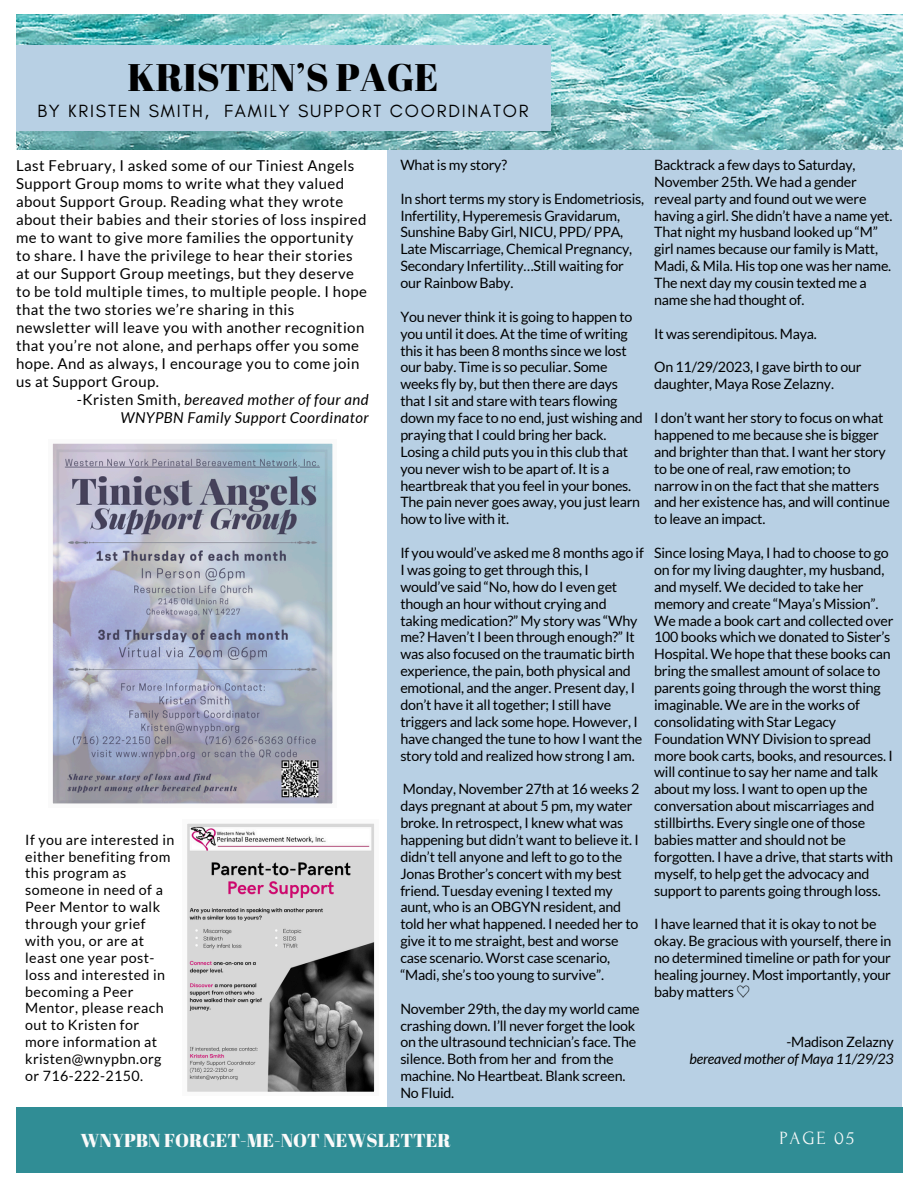
<style>
.page{position:relative;width:918px;height:1188px;background:#fff}
.page>*{position:absolute;margin:0;border:0;box-sizing:border-box;transform-origin:0 0}
.t1{font:38.4px "Abril Fatface";color:#000}
.t2{font:18.75px "Abril Fatface";color:#fafafa}
.t3{font:18.6px "Forum";letter-spacing:.1em;color:#fafafa}
.t4{font:18px "Glacial Indifference";letter-spacing:.1em;color:#000}
.t5{font:15px/18px "Lato";letter-spacing:.03em;color:#000}
.t6{font:italic 15px/18px "Lato";letter-spacing:.03em;color:#000;text-align:right}
.t7{font:14.25px/16.8px "Lato";letter-spacing:-.015em;color:#000}
.t8{font:14.25px/16.8px "Lato";letter-spacing:.03em;color:#000}
.t9{font:italic 14.25px "Lato";letter-spacing:-.015em;color:#000}
.s1{font-style:normal}
.s2{font-family:"Noto Sans CJ Ksc"}
</style>
<div class="page">
<div style="left:388px;top:139px;width:514px;height:968px;background:#b8d0e4"></div>
<img style="left:16px;top:15px;width:887px;height:135px">
<div style="left:16px;top:45px;width:534px;height:86px;background:#b8d0e4"></div>
<div style="left:16px;top:1107px;width:887px;height:66px;background:#308d95"></div>
<svg style="left:187px;top:823px;width:188px;height:269px;background:#aba8a9"></svg>
<svg style="left:52px;top:443px;width:281px;height:361px;background:#a4aabd"></svg>
<p class="t1" style="left:128px;top:50px;width:312px">KRISTEN’S PAGE</p>
<p class="t4" style="left:37px;top:100px;width:493px">BY KRISTEN SMITH, FAMILY SUPPORT COORDINATOR</p>
<p class="t5" style="left:16px;top:156px;width:353px">Last February, I asked some of our Tiniest Angels Support Group moms to write what they valued about Support Group. Reading what they wrote about their babies and their stories of loss inspired me to want to give more families the opportunity to share. I have the privilege to hear their stories at our Support Group meetings, but they deserve to be told multiple times, to multiple people. I hope that the two stories we’re sharing in this newsletter will leave you with another recognition that you’re not alone, and perhaps offer you some hope. And as always, I encourage you to come join us at Support Group.</p>
<p class="t6" style="left:77px;top:390px;width:294px"><span class="s1">-Kristen Smith,</span> bereaved mother of four and<br>WNYPBN Family Support Coordinator</p>
<h2 class="t8" style="left:25px;top:831px;width:151px">If you are interested in either benefiting from this program as someone in need of a<br>Peer Mentor to walk through your grief with you, or are at least one year post&shy;loss and interested in becoming a Peer<br>Mentor, please reach out to Kristen for more information at kristen@wnypbn.org or 716-222-2150.</h2>
<p class="t7" style="left:400px;top:156px;width:108px">What is my story?</p>
<p class="t7" style="left:400px;top:190px;width:245px">In short terms my story is Endometriosis, Infertility, Hyperemesis Gravidarum, Sunshine Baby Girl, NICU, PPD/ PPA, Late Miscarriage, Chemical Pregnancy, Secondary Infertility…Still waiting for our Rainbow Baby.</p>
<p class="t7" style="left:400px;top:308px;width:244px">You never think it is going to happen to you until it does. At the time of writing this it has been 8 months since we lost our baby. Time is so peculiar. Some weeks fly by, but then there are days that I sit and stare with tears flowing down my face to no end, just wishing and praying that I could bring her back.<br>Losing a child puts you in this club that you never wish to be apart of. It is a heartbreak that you feel in your bones.<br>The pain never goes away, you just learn how to live with it.</p>
<p class="t7" style="left:400px;top:544px;width:245px">If you would’ve asked me 8 months ago if I was going to get through this, I would’ve said “No, how do I even get though an hour without crying and taking medication?” My story was “Why me? Haven’t I been through enough?” It was also focused on the traumatic birth experience, the pain, both physical and emotional, and the anger. Present day, I don’t have it all together; I still have triggers and lack some hope. However, I have changed the tune to how I want the story told and realized how strong I am.</p>
<p class="t7" style="left:400px;top:780px;width:240px">Monday, November 27th at 16 weeks 2 days pregnant at about 5 pm, my water broke. In retrospect, I knew what was happening but didn’t want to believe it. I didn’t tell anyone and left to go to the Jonas Brother’s concert with my best friend. Tuesday evening I texted my aunt, who is an OBGYN resident, and told her what happened. I needed her to give it to me straight, best and worse case scenario. Worst case scenario, “Madi, she’s too young to survive”.</p>
<p class="t7" style="left:400px;top:1000px;width:241px">November 29th, the day my world came crashing down. I’ll never forget the look on the ultrasound technician’s face. The silence. Both from her and from the machine. No Heartbeat. Blank screen.<br>No Fluid.</p>
<p class="t7" style="left:654px;top:156px;width:240px">Backtrack a few days to Saturday, November 25th. We had a gender reveal party and found out we were having a girl. She didn’t have a name yet.<br>That night my husband looked up “M” girl names because our family is Matt, Madi, &amp; Mila. His top one was her name.<br>The next day my cousin texted me a name she had thought of.</p>
<p class="t7" style="left:654px;top:325px;width:164px">It was serendipitous. Maya.</p>
<p class="t7" style="left:654px;top:358px;width:209px">On 11/29/2023, I gave birth to our daughter, Maya Rose Zelazny.</p>
<p class="t7" style="left:654px;top:409px;width:231px">I don’t want her story to focus on what</p>
<p class="t7" style="left:654px;top:426px;width:237px">happened to me because she is bigger and brighter than that. I want her story to be one of real, raw emotion; to narrow in on the fact that she matters and her existence has, and will continue to leave an impact.</p>
<p class="t7" style="left:654px;top:544px;width:241px">Since losing Maya, I had to choose to go on for my living daughter, my husband, and myself. We decided to take her memory and create “Maya’s Mission”.<br>We made a book cart and collected over 100 books which we donated to Sister’s Hospital. We hope that these books can bring the smallest amount of solace to parents going through the worst thing imaginable. We are in the works of consolidating with Star Legacy Foundation WNY Division to spread more book carts, books, and resources. I will continue to say her name and talk about my loss. I want to open up the conversation about miscarriages and stillbirths. Every single one of those babies matter and should not be forgotten. I have a drive, that starts with myself, to help get the advocacy and support to parents going through loss.</p>
<p class="t7" style="left:654px;top:915px;width:239px">I have learned that it is okay to not be okay. Be gracious with yourself, there in no determined timeline or path for your healing journey. Most importantly, your baby matters <span class="s2">♡</span></p>
<p class="t7" style="left:786px;top:1033px;width:109px">-Madison Zelazny</p>
<p class="t9" style="left:689px;top:1050px;width:206px">bereaved mother of Maya 11/29/23</p>
<h1 class="t2" style="left:81px;top:1127px;width:372px">WNYPBN FORGET-ME-NOT NEWSLETTER</h1>
<h2 class="t3" style="left:779px;top:1128px;width:76px">PAGE 05</h2>
</div>
